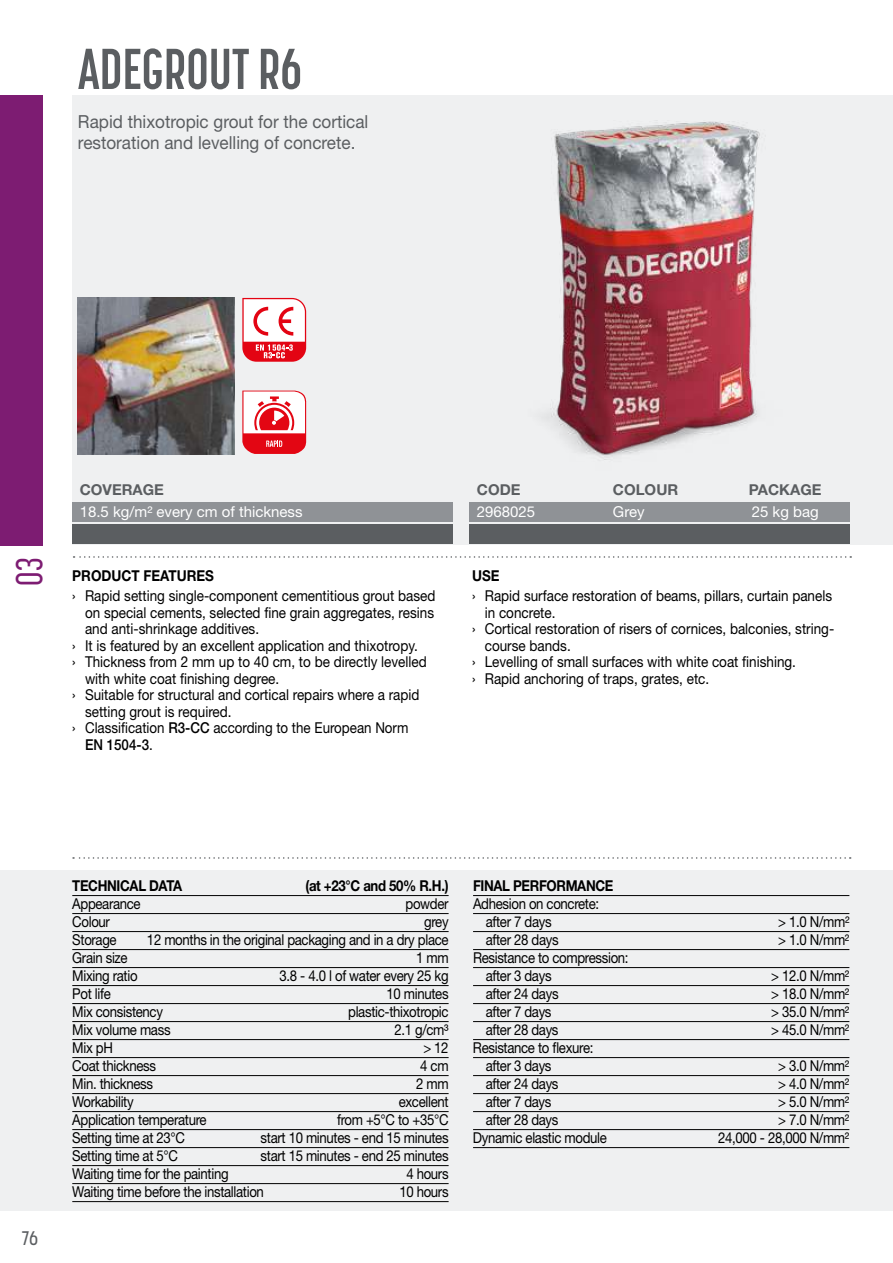
<style>
.page{position:relative;width:893px;height:1263px;background:#fff}
.page>*{position:absolute;margin:0;border:0;box-sizing:border-box;transform-origin:0 0}
.t1{font:700 57px "Korolev Compressed";color:#5b5e61}
.t2{font:500 37.5px "Korolev Compressed";color:#7d1c72}
.t3{font:500 19.5px "Korolev Condensed";color:#5b5e61}
.t4{font:18px/21.6px "Helvetica Neue LT Std";color:#5b5e61;scale:.95 1}
.t5{font:15px/18px "Helvetica Neue LT Std";letter-spacing:-.025em;color:#000;scale:.88 1}
.t6{font:15px "Helvetica Neue LT Std";color:#000;scale:.9 1}
.t7{font:700 15px "Helvetica Neue LT Std";letter-spacing:-.025em;color:#000;scale:.88 1}
.t8{font:15px "Helvetica Neue LT Std";color:#000;scale:.89 1}
.t9{font:15px "Helvetica Neue LT Std";color:#fff}
.t10{font:700 15px "Helvetica Neue LT Std";color:#5b5e61}
.t11{font:700 15px "Helvetica Neue LT Std";color:#000;scale:.9 1}
.t12{font:500 15px "Helvetica Neue LT Std";color:#000;scale:.89 1}
.t13{font:700 15px "Helvetica Neue LT Std";letter-spacing:-.025em;color:#000;scale:.9 1}
.s1{font-weight:500}
.s2{font-weight:400}
</style>
<div class="page">
<div style="left:0;top:95px;width:43px;height:451px;background:#7d1c72"></div>
<div style="left:72px;top:95px;width:821px;height:449px;background:#eff0f1"></div>
<svg style="left:74px;top:556px;width:777px;height:2px"></svg>
<div style="left:72px;top:502px;width:381px;height:20px;background:#8f9296"></div>
<div style="left:469px;top:502px;width:380px;height:20px;background:#8f9296"></div>
<div style="left:72px;top:524px;width:381px;height:20px;background:#5b5e61"></div>
<div style="left:469px;top:524px;width:380px;height:20px;background:#5b5e61"></div>
<svg style="left:242px;top:298px;width:64px;height:64px"></svg>
<svg style="left:242px;top:391px;width:64px;height:63px"></svg>
<svg style="left:73px;top:857px;width:778px;height:2px"></svg>
<div style="left:0;top:870px;width:893px;height:341px;background:#eff0f1"></div>
<img style="left:78px;top:298px;width:156px;height:156px">
<img style="left:545px;top:121px;width:215px;height:339px">
<hr style="left:72px;top:895px;width:377px;height:1px;background:#000">
<hr style="left:72px;top:913px;width:377px;height:1px;background:#000">
<hr style="left:72px;top:931px;width:377px;height:1px;background:#000">
<hr style="left:72px;top:949px;width:377px;height:1px;background:#000">
<hr style="left:72px;top:967px;width:377px;height:1px;background:#000">
<hr style="left:72px;top:985px;width:377px;height:1px;background:#000">
<hr style="left:72px;top:1003px;width:377px;height:1px;background:#000">
<hr style="left:72px;top:1021px;width:377px;height:1px;background:#000">
<hr style="left:72px;top:1039px;width:377px;height:1px;background:#000">
<hr style="left:72px;top:1057px;width:377px;height:1px;background:#000">
<hr style="left:72px;top:1075px;width:377px;height:1px;background:#000">
<hr style="left:72px;top:1093px;width:377px;height:1px;background:#000">
<hr style="left:72px;top:1111px;width:377px;height:1px;background:#000">
<hr style="left:72px;top:1129px;width:377px;height:1px;background:#000">
<hr style="left:72px;top:1147px;width:377px;height:1px;background:#000">
<hr style="left:72px;top:1165px;width:377px;height:1px;background:#000">
<hr style="left:72px;top:1183px;width:377px;height:1px;background:#000">
<hr style="left:72px;top:1201px;width:377px;height:1px;background:#000">
<hr style="left:473px;top:895px;width:376px;height:1px;background:#000">
<hr style="left:473px;top:913px;width:376px;height:1px;background:#000">
<hr style="left:473px;top:931px;width:376px;height:1px;background:#000">
<hr style="left:473px;top:949px;width:376px;height:1px;background:#000">
<hr style="left:473px;top:967px;width:376px;height:1px;background:#000">
<hr style="left:473px;top:985px;width:376px;height:1px;background:#000">
<hr style="left:473px;top:1003px;width:376px;height:1px;background:#000">
<hr style="left:473px;top:1021px;width:376px;height:1px;background:#000">
<hr style="left:473px;top:1039px;width:376px;height:1px;background:#000">
<hr style="left:473px;top:1057px;width:376px;height:1px;background:#000">
<hr style="left:473px;top:1075px;width:376px;height:1px;background:#000">
<hr style="left:473px;top:1093px;width:376px;height:1px;background:#000">
<hr style="left:473px;top:1111px;width:376px;height:1px;background:#000">
<hr style="left:473px;top:1129px;width:376px;height:1px;background:#000">
<hr style="left:473px;top:1147px;width:376px;height:1px;background:#000">
<h1 class="t1" style="left:78px;top:37px;width:226px">ADEGROUT R6</h1>
<p class="t4" style="left:78px;top:110px;width:307px">Rapid thixotropic grout for the cortical restoration and levelling of concrete.</p>
<h2 class="t2" style="left:9px;top:586px;width:30px;rotate:-90deg">03</h2>
<p class="t10" style="left:80px;top:480px;width:86px">COVERAGE</p>
<p class="t9" style="left:80px;top:503px;width:224px">18.5 kg/m² every cm of thickness</p>
<p class="t11" style="left:72px;top:566px;width:159px">PRODUCT FEATURES</p>
<p class="t6" style="left:72px;top:587px;width:405px">› Rapid setting single-component cementitious grout based</p>
<p class="t6" style="left:85px;top:603px;width:389px">on special cements, selected fine grain aggregates, resins</p>
<p class="t6" style="left:85px;top:620px;width:195px">and anti-shrinkage additives.</p>
<p class="t6" style="left:72px;top:636px;width:385px">› It is featured by an excellent application and thixotropy.</p>
<p class="t6" style="left:72px;top:653px;width:395px">› Thickness from 2 mm up to 40 cm, to be directly levelled</p>
<p class="t6" style="left:85px;top:669px;width:217px">with white coat finishing degree.</p>
<p class="t6" style="left:72px;top:686px;width:387px">› Suitable for structural and cortical repairs where a rapid</p>
<p class="t6" style="left:85px;top:702px;width:164px">setting grout is required.</p>
<p class="t8" style="left:72px;top:719px;width:379px">› Classification <span class="s1">R3-CC</span> according to the European Norm</p>
<p class="t12" style="left:85px;top:735px;width:78px">EN 1504-3<span class="s2">.</span></p>
<p class="t10" style="left:477px;top:480px;width:45px">CODE</p>
<p class="t10" style="left:613px;top:480px;width:67px">COLOUR</p>
<p class="t10" style="left:749px;top:480px;width:74px">PACKAGE</p>
<p class="t9" style="left:477px;top:503px;width:60px">2968025</p>
<p class="t9" style="left:613px;top:503px;width:33px">Grey</p>
<p class="t9" style="left:752px;top:503px;width:68px">25 kg bag</p>
<p class="t13" style="left:472px;top:566px;width:32px">USE</p>
<p class="t6" style="left:472px;top:587px;width:402px">› Rapid surface restoration of beams, pillars, curtain panels</p>
<p class="t6" style="left:485px;top:603px;width:80px">in concrete.</p>
<p class="t6" style="left:472px;top:620px;width:404px">› Cortical restoration of risers of cornices, balconies, string-</p>
<p class="t6" style="left:485px;top:636px;width:97px">course bands.</p>
<p class="t6" style="left:472px;top:653px;width:362px">› Levelling of small surfaces with white coat finishing.</p>
<p class="t6" style="left:472px;top:669px;width:265px">› Rapid anchoring of traps, grates, etc.</p>
<h3 class="t3" style="left:21px;top:1226px;width:18px">76</h3>
<p class="t7" style="left:72px;top:876px;width:126px">TECHNICAL DATA</p>
<p class="t7" style="left:305px;top:876px;width:164px">(at +23°C and 50% R.H.)</p>
<p class="t5" style="left:72px;top:894px;width:79px">Appearance</p>
<p class="t5" style="left:406px;top:894px;width:50px">powder</p>
<p class="t5" style="left:72px;top:912px;width:44px">Colour</p>
<p class="t5" style="left:424px;top:912px;width:29px">grey</p>
<p class="t5" style="left:72px;top:930px;width:52px">Storage</p>
<p class="t5" style="left:147px;top:930px;width:344px">12 months in the original packaging and in a dry place</p>
<p class="t5" style="left:72px;top:948px;width:64px">Grain size</p>
<p class="t5" style="left:416px;top:948px;width:38px">1 mm</p>
<p class="t5" style="left:72px;top:966px;width:76px">Mixing ratio</p>
<p class="t5" style="left:280px;top:966px;width:194px">3.8 - 4.0 l of water every 25 kg</p>
<p class="t5" style="left:72px;top:984px;width:45px">Pot life</p>
<p class="t5" style="left:386px;top:984px;width:72px">10 minutes</p>
<p class="t5" style="left:72px;top:1002px;width:105px">Mix consistency</p>
<p class="t5" style="left:348px;top:1002px;width:116px">plastic-thixotropic</p>
<p class="t5" style="left:72px;top:1020px;width:113px">Mix volume mass</p>
<p class="t5" style="left:394px;top:1020px;width:63px">2.1 g/cm³</p>
<p class="t5" style="left:72px;top:1038px;width:48px">Mix pH</p>
<p class="t5" style="left:423px;top:1038px;width:30px">&gt; 12</p>
<p class="t5" style="left:72px;top:1056px;width:97px">Coat thickness</p>
<p class="t5" style="left:420px;top:1056px;width:34px">4 cm</p>
<p class="t5" style="left:72px;top:1074px;width:93px">Min. thickness</p>
<p class="t5" style="left:416px;top:1074px;width:38px">2 mm</p>
<p class="t5" style="left:72px;top:1092px;width:71px">Workability</p>
<p class="t5" style="left:399px;top:1092px;width:58px">excellent</p>
<p class="t5" style="left:72px;top:1110px;width:154px">Application temperature</p>
<p class="t5" style="left:337px;top:1110px;width:128px">from +5°C to +35°C</p>
<p class="t5" style="left:72px;top:1128px;width:130px">Setting time at 23°C</p>
<p class="t5" style="left:261px;top:1128px;width:215px">start 10 minutes - end 15 minutes</p>
<p class="t5" style="left:72px;top:1146px;width:122px">Setting time at 5°C</p>
<p class="t5" style="left:261px;top:1146px;width:215px">start 15 minutes - end 25 minutes</p>
<p class="t5" style="left:72px;top:1164px;width:179px">Waiting time for the painting</p>
<p class="t5" style="left:406px;top:1164px;width:50px">4 hours</p>
<p class="t5" style="left:72px;top:1182px;width:219px">Waiting time before the installation</p>
<p class="t5" style="left:399px;top:1182px;width:58px">10 hours</p>
<p class="t7" style="left:473px;top:876px;width:161px">FINAL PERFORMANCE</p>
<p class="t5" style="left:486px;top:894px;width:130px;text-indent:-13px">Adhesion on concrete: after 7 days</p>
<p class="t5" style="left:778px;top:912px;width:82px">&gt; 1.0 N/mm²</p>
<p class="t5" style="left:486px;top:930px;width:84px">after 28 days</p>
<p class="t5" style="left:778px;top:930px;width:82px">&gt; 1.0 N/mm²</p>
<p class="t5" style="left:486px;top:948px;width:164px;text-indent:-13px">Resistance to compression: after 3 days</p>
<p class="t5" style="left:771px;top:966px;width:90px">&gt; 12.0 N/mm²</p>
<p class="t5" style="left:486px;top:984px;width:84px">after 24 days</p>
<p class="t5" style="left:771px;top:984px;width:90px">&gt; 18.0 N/mm²</p>
<p class="t5" style="left:486px;top:1002px;width:76px">after 7 days</p>
<p class="t5" style="left:771px;top:1002px;width:90px">&gt; 35.0 N/mm²</p>
<p class="t5" style="left:486px;top:1020px;width:84px">after 28 days</p>
<p class="t5" style="left:771px;top:1020px;width:90px">&gt; 45.0 N/mm²</p>
<p class="t5" style="left:486px;top:1038px;width:124px;text-indent:-13px">Resistance to flexure: after 3 days</p>
<p class="t5" style="left:778px;top:1056px;width:82px">&gt; 3.0 N/mm²</p>
<p class="t5" style="left:486px;top:1074px;width:84px">after 24 days</p>
<p class="t5" style="left:778px;top:1074px;width:82px">&gt; 4.0 N/mm²</p>
<p class="t5" style="left:486px;top:1092px;width:76px">after 7 days</p>
<p class="t5" style="left:778px;top:1092px;width:82px">&gt; 5.0 N/mm²</p>
<p class="t5" style="left:486px;top:1110px;width:84px">after 28 days</p>
<p class="t5" style="left:778px;top:1110px;width:82px">&gt; 7.0 N/mm²</p>
<p class="t5" style="left:473px;top:1128px;width:154px">Dynamic elastic module</p>
<p class="t5" style="left:718px;top:1128px;width:150px">24,000 - 28,000 N/mm²</p>
</div>
